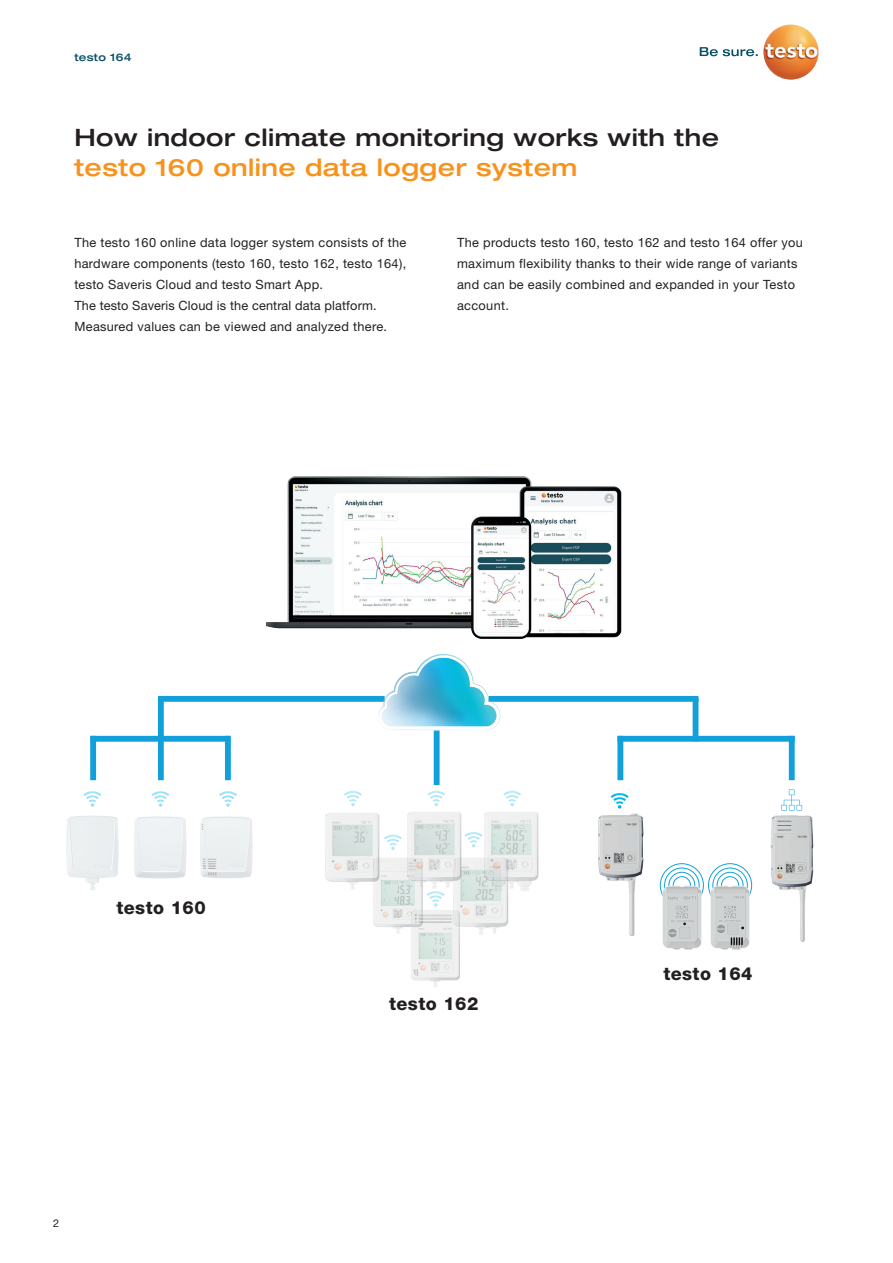
<style>
.page{position:relative;width:893px;height:1263px;background:#fff}
.page>*{position:absolute;margin:0;border:0;box-sizing:border-box;transform-origin:0 0}
.t1{font:500 expanded 24px "Helvetica Neue LTW1 G";letter-spacing:.02em;color:#231f20}
.t2{font:500 expanded 24px "Helvetica Neue LTW1 G";letter-spacing:.02em;color:#f7931d}
.t3{font:800 18px "Helvetica Neue LTW1 G";letter-spacing:.025em;color:#231f20}
.t4{font:12.75px/21px "Helvetica Neue LTW1 G";letter-spacing:.025em;color:#231f20}
.t5{font:10.8px "Helvetica Neue LTW1 G";color:#231f20}
.t6{font:500 expanded 10.5px "Helvetica Neue LTW1 G";letter-spacing:.025em;color:#074f64}
</style>
<div class="page">
<svg style="left:700px;top:47px;width:58px;height:9px"></svg>
<img style="left:763px;top:24px;width:56px;height:56px;border-radius:28px">
<div style="left:158px;top:696px;width:227px;height:6px;background:#12a0db"></div>
<div style="left:434px;top:730px;width:6px;height:55px;background:#12a0db"></div>
<div style="left:789px;top:736px;width:6px;height:44px;background:#12a0db"></div>
<img style="left:66px;top:815px;width:53px;height:75px">
<img style="left:200px;top:816px;width:53px;height:62px">
<div style="left:617px;top:736px;width:6px;height:44px;background:#12a0db"></div>
<div style="left:488px;top:696px;width:210px;height:6px;background:#12a0db"></div>
<img style="left:598px;top:808px;width:46px;height:129px">
<img style="left:745px;top:815px;width:69px;height:127px">
<div style="left:617px;top:736px;width:178px;height:6px;background:#12a0db"></div>
<div style="left:693px;top:698px;width:5px;height:43px;background:#12a0db"></div>
<div style="left:225px;top:736px;width:6px;height:44px;background:#12a0db"></div>
<div style="left:90px;top:736px;width:6px;height:44px;background:#12a0db"></div>
<div style="left:90px;top:736px;width:140px;height:6px;background:#12a0db"></div>
<div style="left:158px;top:696px;width:6px;height:84px;background:#12a0db"></div>
<img style="left:373px;top:892px;width:50px;height:35px">
<img style="left:453px;top:892px;width:56px;height:43px">
<img style="left:391px;top:903px;width:89px;height:84px">
<img style="left:325px;top:813px;width:70px;height:80px">
<img style="left:392px;top:806px;width:77px;height:86px">
<img style="left:469px;top:806px;width:70px;height:86px">
<img style="left:266px;top:476px;width:356px;height:163px">
<div style="left:780px;top:789px;width:23px;height:22px;background:#fff;opacity:.5"></div>
<svg style="left:781px;top:789px;width:21px;height:21px"></svg>
<svg style="left:83px;top:791px;width:18px;height:16px"></svg>
<svg style="left:152px;top:791px;width:17px;height:16px"></svg>
<svg style="left:219px;top:791px;width:18px;height:16px"></svg>
<svg style="left:611px;top:793px;width:18px;height:15px"></svg>
<svg style="left:384px;top:834px;width:18px;height:16px"></svg>
<svg style="left:465px;top:832px;width:18px;height:15px"></svg>
<svg style="left:427px;top:891px;width:18px;height:16px"></svg>
<svg style="left:344px;top:791px;width:18px;height:15px"></svg>
<svg style="left:503px;top:791px;width:18px;height:15px"></svg>
<svg style="left:427px;top:791px;width:18px;height:15px"></svg>
<div style="left:660px;top:863px;width:44px;height:44px;border:1px solid #12a0db;border-radius:50%"></div>
<div style="left:664px;top:868px;width:35px;height:35px;border:1px solid #12a0db;border-radius:50%"></div>
<div style="left:708px;top:863px;width:44px;height:44px;border:1px solid #12a0db;border-radius:50%"></div>
<div style="left:712px;top:868px;width:36px;height:35px;border:1px solid #12a0db;border-radius:50%"></div>
<img style="left:635px;top:871px;width:48px;height:79px">
<img style="left:683px;top:871px;width:94px;height:79px">
<img style="left:365px;top:654px;width:150px;height:90px">
<p class="t6" style="left:74px;top:51px;width:59px">testo 164</p>
<h1 class="t1" style="left:74px;top:122px;width:646px">How indoor climate monitoring works with the</h1>
<h1 class="t2" style="left:74px;top:152px;width:504px">testo 160 online data logger system</h1>
<p class="t4" style="left:74px;top:232px;width:334px">The testo 160 online data logger system consists of the hardware components (testo 160, testo 162, testo 164), testo Saveris Cloud and testo Smart App.<br>The testo Saveris Cloud is the central data platform.<br>Measured values can be viewed and analyzed there.</p>
<p class="t4" style="left:457px;top:232px;width:347px">The products testo 160, testo 162 and testo 164 offer you maximum flexibility thanks to their wide range of variants and can be easily combined and expanded in your Testo account.</p>
<h2 class="t3" style="left:116px;top:897px;width:91px">testo 160</h2>
<p class="t5" style="left:53px;top:1217px;width:8px">2</p>
<h2 class="t3" style="left:389px;top:993px;width:91px">testo 162</h2>
<h2 class="t3" style="left:663px;top:962px;width:91px">testo 164</h2>
</div>
